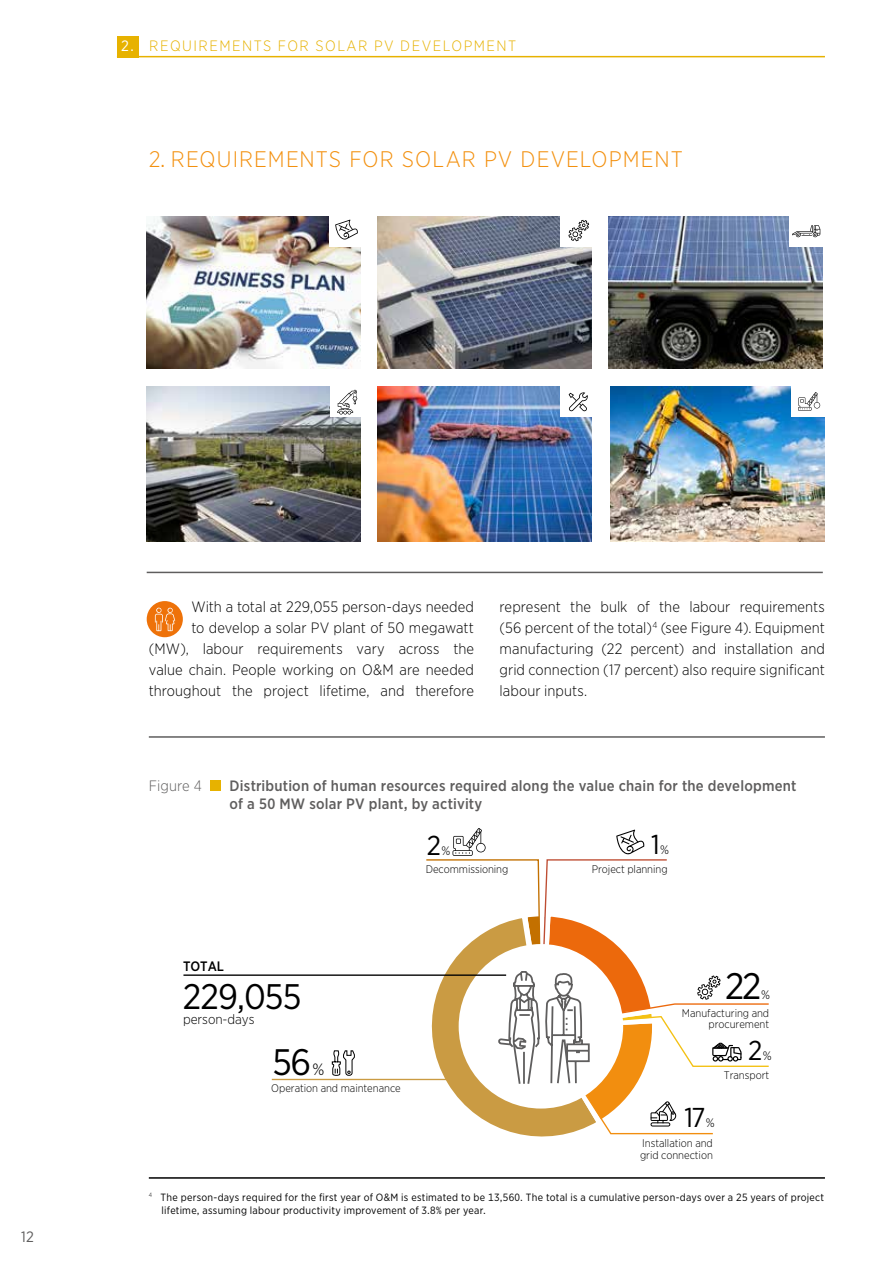
<style>
.page{position:relative;width:893px;height:1263px;background:#fff}
.page>*{position:absolute;margin:0;border:0;box-sizing:border-box;transform-origin:0 0}
.t1{font:36.9px "Gotham Narrow";color:#000}
.t2{font:35.55px "Gotham Narrow";letter-spacing:-.025em;color:#000}
.t3{font:27.3px "Gotham Narrow";color:#000}
.t4{font:300 22.5px "Gotham Narrow";letter-spacing:.045em;color:#f3900e}
.t5{font:300 16.35px "Gotham Narrow";color:#000}
.t6{font:300 15px/21px "Gotham Narrow";letter-spacing:.005em;color:#000;text-align:right}
.t7{font:500 15px/18px "Gotham Narrow";letter-spacing:.015em;color:#5f5e5e}
.t8{font:300 15px "Gotham Narrow";letter-spacing:.1em;color:#e7b200}
.t9{font:300 15px "Gotham Narrow";letter-spacing:.005em;color:#5f5e5e}
.t10{font:15px "Gotham Narrow";color:#5f5e5e}
.t11{font:300 13.65px "Gotham Narrow";letter-spacing:-.005em;color:#000}
.t12{font:500 13.65px "Gotham Narrow";letter-spacing:-.005em;color:#000}
.t13{font:300 12.3px "Gotham Narrow";color:#000}
.t14{font:300 11.1px/11.1px "Gotham Narrow";letter-spacing:-.005em;color:#000}
.t15{font:10.5px/13.5px "Gotham Narrow";letter-spacing:.025em;color:#000}
.s1{font-weight:400;color:#fff}
</style>
<div class="page">
<div style="left:147px;top:601px;width:36px;height:36px;background:#ee7209;border-radius:50%"></div>
<svg style="left:155px;top:607px;width:20px;height:24px"></svg>
<hr style="left:149px;top:736px;width:676px;height:2px;background:#5f5e5e">
<div style="left:117px;top:36px;width:21px;height:21px;background:#e7b200"></div>
<img style="left:147px;top:216px;width:214px;height:153px">
<img style="left:377px;top:216px;width:215px;height:153px">
<img style="left:608px;top:216px;width:214px;height:153px">
<img style="left:147px;top:387px;width:214px;height:154px">
<img style="left:377px;top:387px;width:215px;height:154px">
<img style="left:611px;top:387px;width:214px;height:154px">
<div style="left:560px;top:214px;width:33px;height:32px;background:#fff"></div>
<div style="left:789px;top:214px;width:35px;height:32px;background:#fff"></div>
<div style="left:792px;top:385px;width:34px;height:32px;background:#fff"></div>
<svg style="left:329px;top:216px;width:32px;height:34px"></svg>
<svg style="left:564px;top:220px;width:28px;height:28px"></svg>
<div style="left:560px;top:385px;width:33px;height:32px;background:#fff"></div>
<svg style="left:566px;top:392px;width:26px;height:26px"></svg>
<svg style="left:790px;top:225px;width:33px;height:40px"></svg>
<svg style="left:798px;top:392px;width:23px;height:19px"></svg>
<svg style="left:329px;top:386px;width:32px;height:33px"></svg>
<hr style="left:147px;top:572px;width:676px;height:1px;background:#5f5e5e">
<div style="left:210px;top:780px;width:10px;height:11px;background:#e7b200"></div>
<hr style="left:272px;top:1079px;width:185px;height:1px;background:#ca9b43">
<svg style="left:331px;top:1050px;width:24px;height:26px"></svg>
<hr style="left:183px;top:974px;width:323px;height:2px;background:#000">
<svg style="left:413px;top:828px;width:356px;height:309px"></svg>
<hr style="left:149px;top:1177px;width:676px;height:2px;background:#000">
<hr style="left:117px;top:56px;width:708px;height:1px;background:#e7b200">
<p class="t8" style="left:121px;top:37px;width:397px"><span class="s1">2.</span> REQUIREMENTS FOR SOLAR PV DEVELOPMENT</p>
<h3 class="t4" style="left:149px;top:145px;width:536px">2. REQUIREMENTS FOR SOLAR PV DEVELOPMENT</h3>
<p class="t10" style="left:21px;top:1227px;width:14px">12</p>
<p class="t6" style="left:149px;top:595px;width:327px">With a total at 229,055 person-days needed<br>to develop a solar PV plant of 50 megawatt (MW), labour requirements vary across the value chain. People working on O&amp;M are needed throughout the project lifetime, and therefore</p>
<p class="t6" style="left:500px;top:595px;width:327px;text-align:justify">represent the bulk of the labour requirements (56 percent of the total)<sup>4</sup> (see Figure 4). Equipment manufacturing (22 percent) and installation and grid connection (17 percent) also require significant labour inputs.</p>
<p class="t9" style="left:149px;top:777px;width:55px">Figure 4</p>
<p class="t7" style="left:230px;top:777px;width:568px">Distribution of human resources required along the value chain for the development of a 50 MW solar PV plant, by activity</p>
<h3 class="t3" style="left:427px;top:829px;width:16px">2</h3>
<p class="t13" style="left:442px;top:843px;width:10px">%</p>
<p class="t14" style="left:426px;top:863px;width:84px">Decommissioning</p>
<p class="t12" style="left:183px;top:957px;width:42px">TOTAL</p>
<h2 class="t2" style="left:183px;top:974px;width:120px">229,055</h2>
<p class="t11" style="left:183px;top:1010px;width:73px">person-days</p>
<h1 class="t1" style="left:272px;top:1039px;width:40px">56</h1>
<p class="t5" style="left:313px;top:1059px;width:13px">%</p>
<p class="t14" style="left:271px;top:1082px;width:131px">Operation and maintenance</p>
<h3 class="t3" style="left:651px;top:828px;width:10px">1</h3>
<p class="t13" style="left:660px;top:842px;width:10px">%</p>
<p class="t14" style="left:592px;top:863px;width:77px">Project planning</p>
<h1 class="t1" style="left:725px;top:963px;width:38px">22</h1>
<p class="t13" style="left:761px;top:987px;width:10px">%</p>
<p class="t14" style="left:682px;top:1007px;width:89px;text-align:right">Manufacturing and procurement</p>
<h3 class="t3" style="left:748px;top:1033px;width:16px">2</h3>
<p class="t13" style="left:763px;top:1048px;width:10px">%</p>
<p class="t14" style="left:724px;top:1069px;width:47px">Transport</p>
<h3 class="t3" style="left:684px;top:1100px;width:22px">17</h3>
<p class="t13" style="left:706px;top:1115px;width:10px">%</p>
<p class="t14" style="left:640px;top:1138px;width:74px">Installation and grid connection</p>
<p class="t15" style="left:162px;top:1190px;width:664px;text-indent:-13px"><sup>4</sup> The person-days required for the first year of O&amp;M is estimated to be 13,560. The total is a cumulative person-days over a 25 years of project lifetime, assuming labour productivity improvement of 3.8% per year.</p>
</div>
